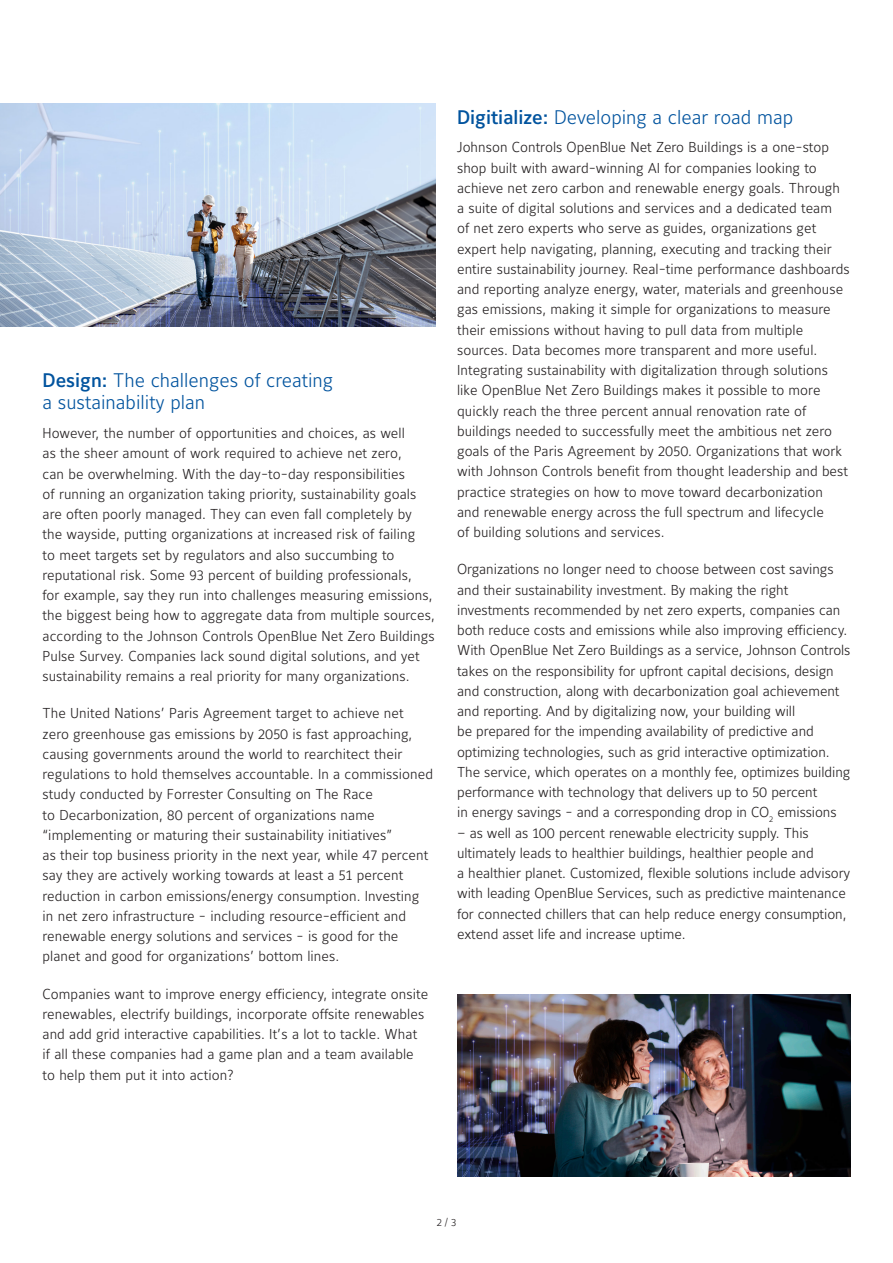
<style>
.page{position:relative;width:893px;height:1263px;background:#fff}
.page>*{position:absolute;margin:0;border:0;box-sizing:border-box;transform-origin:0 0}
._01_Subtitle_level{font:300 19.5px/22.5px "Maurea Jci Lf ML";color:#01539e}
._01_Body_text_-_Blac{font:300 14.25px/20.2px "Maurea Jci Lf ML";letter-spacing:.005em;color:#231f20}
.t1{font:300 10.5px "Maurea Jci Lf ML";color:#231f20}
.s1{font-weight:500}
</style>
<div class="page">
<img style="left:457px;top:994px;width:393px;height:183px">
<img style="left:0;top:103px;width:436px;height:223px">
<p class="_01_Subtitle_level" style="left:43px;top:368px;width:292px"><span class="s1">Design:</span> The challenges of creating a sustainability plan</p>
<p class="_01_Body_text_-_Blac" style="left:43px;top:423px;width:394px">However, the number of opportunities and choices, as well<br>as the sheer amount of work required to achieve net zero,<br>can be overwhelming. With the day-to-day responsibilities<br>of running an organization taking priority, sustainability goals are often poorly managed. They can even fall completely by the wayside, putting organizations at increased risk of failing<br>to meet targets set by regulators and also succumbing to reputational risk. Some 93 percent of building professionals,<br>for example, say they run into challenges measuring emissions, the biggest being how to aggregate data from multiple sources, according to the Johnson Controls OpenBlue Net Zero Buildings Pulse Survey. Companies lack sound digital solutions, and yet sustainability remains a real priority for many organizations.</p>
<p class="_01_Body_text_-_Blac" style="left:43px;top:703px;width:392px">The United Nations’ Paris Agreement target to achieve net zero greenhouse gas emissions by 2050 is fast approaching, causing governments around the world to rearchitect their regulations to hold themselves accountable. In a commissioned study conducted by Forrester Consulting on The Race<br>to Decarbonization, 80 percent of organizations name “implementing or maturing their sustainability initiatives”<br>as their top business priority in the next year, while 47 percent say they are actively working towards at least a 51 percent reduction in carbon emissions/energy consumption. Investing in net zero infrastructure - including resource-efficient and renewable energy solutions and services - is good for the planet and good for organizations’ bottom lines.</p>
<p class="_01_Body_text_-_Blac" style="left:43px;top:983px;width:387px">Companies want to improve energy efficiency, integrate onsite renewables, electrify buildings, incorporate offsite renewables and add grid interactive capabilities. It’s a lot to tackle. What if all these companies had a game plan and a team available to help them put it into action?</p>
<p class="_01_Subtitle_level" style="left:457px;top:105px;width:338px"><span class="s1">Digitialize:</span> Developing a clear road map</p>
<p class="_01_Body_text_-_Blac" style="left:457px;top:137px;width:394px">Johnson Controls OpenBlue Net Zero Buildings is a one-stop shop built with award-winning AI for companies looking to achieve net zero carbon and renewable energy goals. Through a suite of digital solutions and services and a dedicated team<br>of net zero experts who serve as guides, organizations get expert help navigating, planning, executing and tracking their entire sustainability journey. Real-time performance dashboards and reporting analyze energy, water, materials and greenhouse gas emissions, making it simple for organizations to measure their emissions without having to pull data from multiple sources. Data becomes more transparent and more useful.<br>Integrating sustainability with digitalization through solutions like OpenBlue Net Zero Buildings makes it possible to more quickly reach the three percent annual renovation rate of buildings needed to successfully meet the ambitious net zero goals of the Paris Agreement by 2050. Organizations that work with Johnson Controls benefit from thought leadership and best practice strategies on how to move toward decarbonization<br>and renewable energy across the full spectrum and lifecycle<br>of building solutions and services.</p>
<p class="_01_Body_text_-_Blac" style="left:457px;top:559px;width:395px">Organizations no longer need to choose between cost savings and their sustainability investment. By making the right investments recommended by net zero experts, companies can both reduce costs and emissions while also improving efficiency.<br>With OpenBlue Net Zero Buildings as a service, Johnson Controls takes on the responsibility for upfront capital decisions, design and construction, along with decarbonization goal achievement and reporting. And by digitalizing now, your building will<br>be prepared for the impending availability of predictive and optimizing technologies, such as grid interactive optimization.<br>The service, which operates on a monthly fee, optimizes building performance with technology that delivers up to 50 percent<br>in energy savings - and a corresponding drop in CO<sub>2</sub> emissions</p>
<p class="_01_Body_text_-_Blac" style="left:457px;top:822px;width:395px">– as well as 100 percent renewable electricity supply. This ultimately leads to healthier buildings, healthier people and<br>a healthier planet. Customized, flexible solutions include advisory with leading OpenBlue Services, such as predictive maintenance for connected chillers that can help reduce energy consumption, extend asset life and increase uptime.</p>
<p class="t1" style="left:437px;top:1216px;width:21px">2 / 3</p>
</div>
